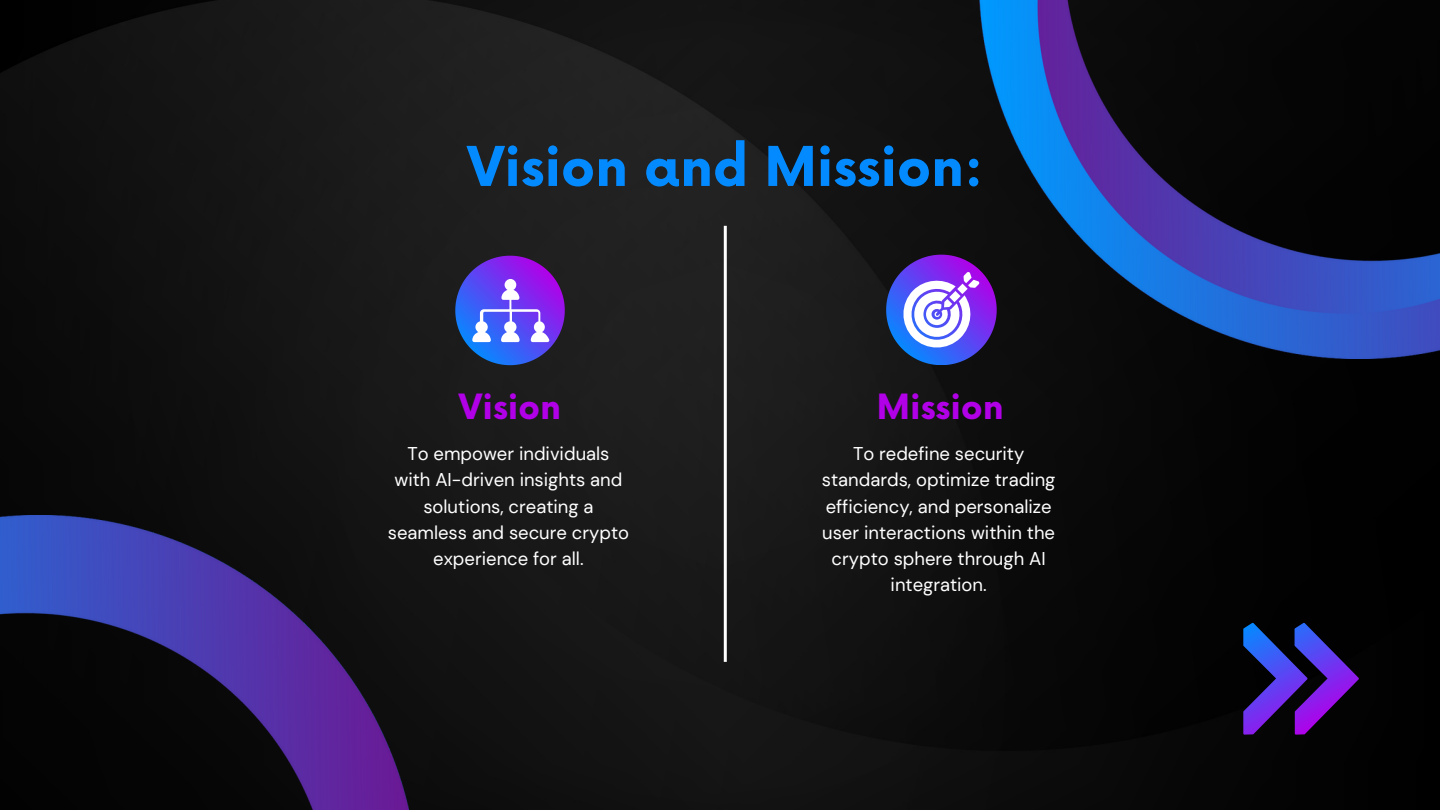
<style>
.page{position:relative;width:1440px;height:810px;background:#fff}
.page>*{position:absolute;margin:0;border:0;box-sizing:border-box;transform-origin:0 0}
.t1{font:700 53.4px "Now";color:#048aff}
.t2{font:700 33.9px "Now";color:#b100e8}
.t3{font:18.5px/26.2px "DM Sans";color:#fff;text-align:center}
</style>
<div class="page">
<img style="left:0;top:0;width:1440px;height:810px">
<img style="left:979px;top:0;width:461px;height:359px">
<svg style="left:1243px;top:623px;width:116px;height:112px;background:#311d74"></svg>
<hr style="left:724px;top:226px;width:3px;height:436px;background:#fff">
<svg style="left:455px;top:256px;width:110px;height:109px;background:#604ec6"></svg>
<svg style="left:886px;top:255px;width:110px;height:110px"></svg>
<img style="left:0;top:515px;width:418px;height:295px">
<p class="t1" style="left:467px;top:138px;width:518px">Vision and Mission:</p>
<p class="t2" style="left:459px;top:388px;width:104px">Vision</p>
<p class="t3" style="left:388px;top:441px;width:243px">To empower individuals with AI-driven insights and solutions, creating a seamless and secure crypto experience for all.</p>
<p class="t2" style="left:877px;top:388px;width:128px">Mission</p>
<p class="t3" style="left:822px;top:441px;width:235px">To redefine security standards, optimize trading efficiency, and personalize user interactions within the crypto sphere through AI integration.</p>
</div>
